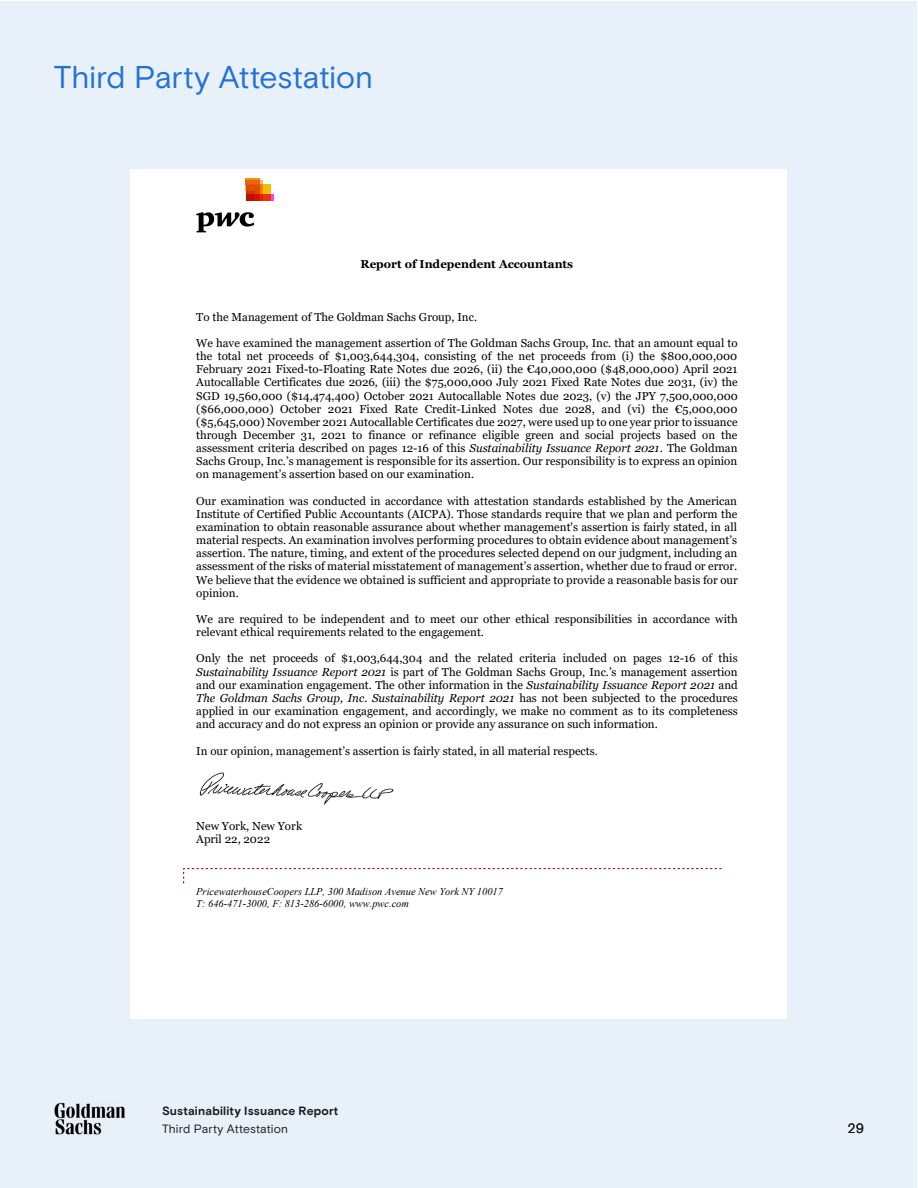
<style>
.page{position:relative;width:918px;height:1188px;background:#fff}
.page>*{position:absolute;margin:0;border:0;box-sizing:border-box;transform-origin:0 0}
.t1{font:31.5px "Basis Grotesque Pro";letter-spacing:-.01em;color:#2471d6}
.t2{font:13.5px "Basis Grotesque Pro";color:#1a1a1a}
.t3{font:700 12px "Basis Grotesque Pro";letter-spacing:.015em;color:#1a1a1a}
.t4{font:12px "Basis Grotesque Pro";letter-spacing:.01em;color:#1a1a1a}
.t5{font:11.55px/13.2px "Georgia";color:#000;text-align:justify}
.t6{font:700 11.55px "Georgia";color:#000}
.t7{font:italic 10.35px/12px "Times New Roman";color:#000}
.s1{font-style:italic}
</style>
<div class="page">
<div style="left:1px;top:1px;width:916px;height:1186px;background:#e8f0fa"></div>
<img style="left:54px;top:1103px;width:71px;height:32px">
<div style="left:131px;top:169px;width:656px;height:850px;background:#fff"></div>
<svg style="left:183px;top:868px;width:539px;height:16px"></svg>
<img style="left:199px;top:772px;width:195px;height:33px">
<svg style="left:246px;top:178px;width:28px;height:23px"></svg>
<svg style="left:196px;top:212px;width:58px;height:20px"></svg>
<img style="left:196px;top:216px;width:58px;height:12px">
<h1 class="t1" style="left:54px;top:59px;width:321px">Third Party Attestation</h1>
<p class="t6" style="left:361px;top:257px;width:214px">Report of Independent Accountants</p>
<p class="t5" style="left:196px;top:310px;width:282px">To the Management of The Goldman Sachs Group, Inc.</p>
<p class="t5" style="left:196px;top:337px;width:543px">We have examined the management assertion of The Goldman Sachs Group, Inc. that an amount equal to the total net proceeds of $1,003,644,304, consisting of the net proceeds from (i) the $800,000,000<br>February 2021 Fixed-to-Floating Rate Notes due 2026, (ii) the €40,000,000 ($48,000,000) April 2021<br>Autocallable Certificates due 2026, (iii) the $75,000,000 July 2021 Fixed Rate Notes due 2031, (iv) the SGD 19,560,000 ($14,474,400) October 2021 Autocallable Notes due 2023, (v) the JPY 7,500,000,000 ($66,000,000) October 2021 Fixed Rate Credit-Linked Notes due 2028, and (vi) the €5,000,000 ($5,645,000) November 2021 Autocallable Certificates due 2027, were used up to one year prior to issuance through December 31, 2021 to finance or refinance eligible green and social projects based on the assessment criteria described on pages 12-16 of this <span class="s1">Sustainability Issuance Report 2021</span>. The Goldman Sachs Group, Inc.’s management is responsible for its assertion. Our responsibility is to express an opinion on management’s assertion based on our examination.</p>
<p class="t5" style="left:196px;top:494px;width:543px">Our examination was conducted in accordance with attestation standards established by the American Institute of Certified Public Accountants (AICPA). Those standards require that we plan and perform the examination to obtain reasonable assurance about whether management's assertion is fairly stated, in all material respects. An examination involves performing procedures to obtain evidence about management’s assertion. The nature, timing, and extent of the procedures selected depend on our judgment, including an assessment of the risks of material misstatement of management’s assertion, whether due to fraud or error.<br>We believe that the evidence we obtained is sufficient and appropriate to provide a reasonable basis for our opinion.</p>
<p class="t5" style="left:196px;top:613px;width:543px">We are required to be independent and to meet our other ethical responsibilities in accordance with relevant ethical requirements related to the engagement.</p>
<p class="t5" style="left:196px;top:652px;width:543px">Only the net proceeds of $1,003,644,304 and the related criteria included on pages 12-16 of this <span class="s1">Sustainability Issuance Report 2021</span> is part of The Goldman Sachs Group, Inc.’s management assertion and our examination engagement. The other information in the <span class="s1">Sustainability Issuance Report 2021</span> and <span class="s1">The Goldman Sachs Group, Inc. Sustainability Report 2021</span> has not been subjected to the procedures applied in our examination engagement, and accordingly, we make no comment as to its completeness and accuracy and do not express an opinion or provide any assurance on such information.</p>
<p class="t5" style="left:196px;top:745px;width:403px">In our opinion, management’s assertion is fairly stated, in all material respects.</p>
<p class="t5" style="left:196px;top:820px;width:107px">New York, New York<br>April 22, 2022</p>
<p class="t7" style="left:196px;top:885px;width:308px">PricewaterhouseCoopers LLP, 300 Madison Avenue New York NY 10017<br>T: 646-471-3000, F: 813-286-6000, www.pwc.com</p>
<p class="t3" style="left:162px;top:1104px;width:178px">Sustainability Issuance Report</p>
<p class="t4" style="left:162px;top:1122px;width:128px">Third Party Attestation</p>
<p class="t2" style="left:848px;top:1121px;width:18px">29</p>
</div>
